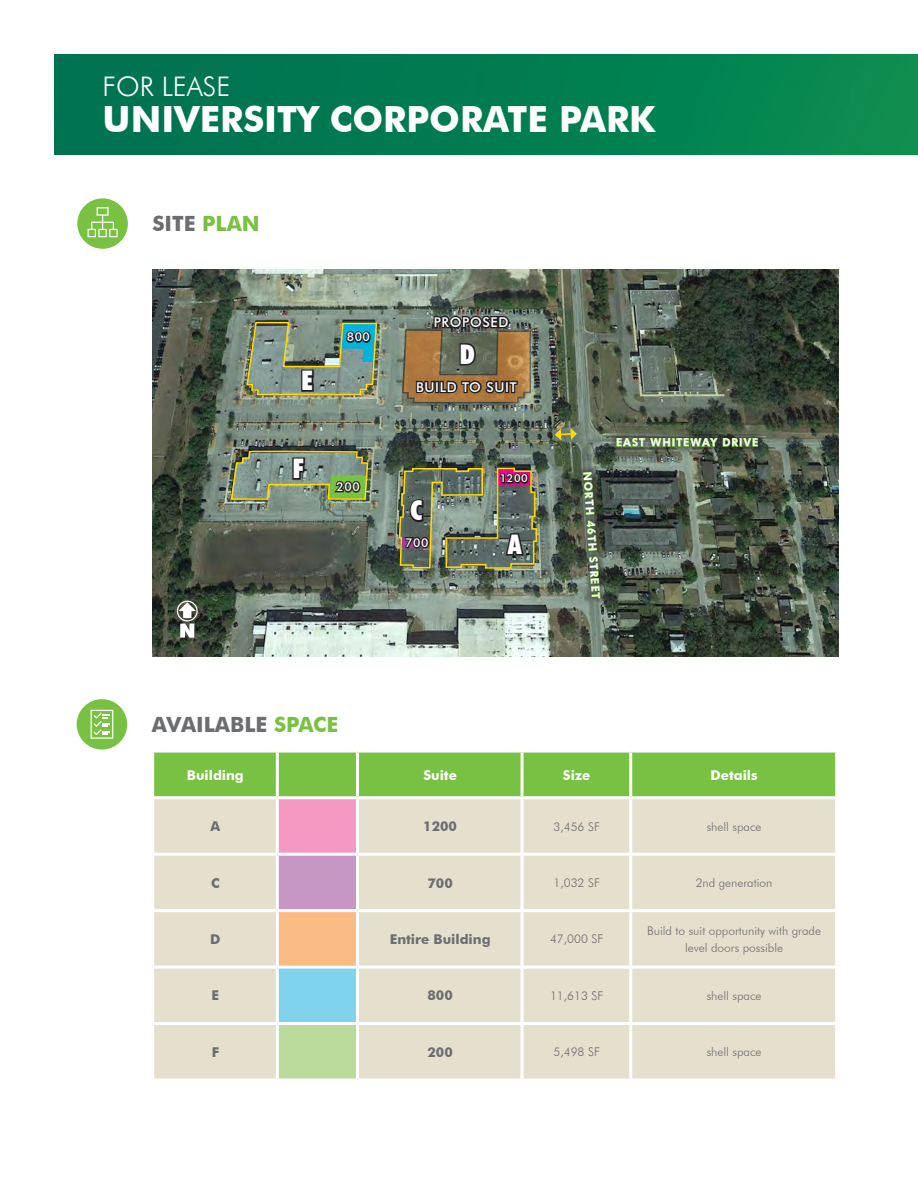
<style>
.page{position:relative;width:918px;height:1188px;background:#fff}
.page>*{position:absolute;margin:0;border:0;box-sizing:border-box;transform-origin:0 0}
.t1{font:700 36px "Futura BT";color:#fff}
.t2{font:300 27px "Futura BT";color:#fff}
.t3{font:900 condensed 27px "Futura BT";color:#fff}
.t4{font:700 21px "Futura BT";color:#6c6d70}
.t5{font:700 13.5px "Futura BT";color:#6c6d70}
.t6{font:700 13.5px "Futura BT";color:#fff}
.t7{font:500 13.5px "Futura BT";letter-spacing:.05em;color:#fff}
.t8{font:500 12.15px "Futura BT";letter-spacing:.05em;color:#fff}
.t9{font:300 12px/16.5px "Futura BT";color:#6c6d70;text-align:center}
.t10{font:500 10.95px "Futura BT";color:#fff}
.t11{font:800 10.8px "Futura BT";letter-spacing:.1em;color:#fff}
.s1{color:#79c142}
</style>
<div class="page">
<img style="left:54px;top:54px;width:864px;height:100px">
<div style="left:77px;top:198px;width:51px;height:51px;background:#79c142;border-radius:50%"></div>
<svg style="left:88px;top:207px;width:30px;height:30px"></svg>
<img style="left:152px;top:269px;width:686px;height:388px">
<svg style="left:577px;top:466px;width:30px;height:139px"></svg>
<svg style="left:555px;top:428px;width:22px;height:12px"></svg>
<svg style="left:180px;top:624px;width:14px;height:14px"></svg>
<div style="left:177px;top:601px;width:21px;height:20px;border:1px solid #fff;border-radius:50%"></div>
<svg style="left:179px;top:602px;width:17px;height:16px"></svg>
<svg style="left:611px;top:432px;width:153px;height:21px"></svg>
<svg style="left:616px;top:435px;width:142px;height:14px"></svg>
<div style="left:77px;top:699px;width:50px;height:51px;background:#79c142;border-radius:50%"></div>
<svg style="left:91px;top:710px;width:22px;height:29px"></svg>
<div style="left:154px;top:753px;width:681px;height:43px;background:#79c142"></div>
<div style="left:154px;top:799px;width:681px;height:279px;background:#e5e0ce"></div>
<div style="left:277px;top:798px;width:80px;height:56px;background:#f499c2"></div>
<div style="left:277px;top:854px;width:80px;height:57px;background:#c797c4"></div>
<div style="left:277px;top:911px;width:80px;height:56px;background:#fbbb85"></div>
<div style="left:277px;top:967px;width:80px;height:57px;background:#7fd3ec"></div>
<div style="left:277px;top:1024px;width:80px;height:56px;background:#badb9b"></div>
<hr style="left:276px;top:753px;width:3px;height:43px;background:#fff">
<hr style="left:356px;top:753px;width:3px;height:43px;background:#fff">
<hr style="left:521px;top:753px;width:3px;height:43px;background:#fff">
<hr style="left:629px;top:753px;width:3px;height:43px;background:#fff">
<hr style="left:277px;top:796px;width:80px;height:3px;background:#fff">
<hr style="left:276px;top:799px;width:3px;height:54px;background:#fff">
<hr style="left:356px;top:799px;width:3px;height:54px;background:#fff">
<hr style="left:521px;top:799px;width:3px;height:54px;background:#fff">
<hr style="left:629px;top:799px;width:3px;height:54px;background:#fff">
<hr style="left:151px;top:853px;width:126px;height:3px;background:#fff">
<hr style="left:277px;top:853px;width:80px;height:3px;background:#fff">
<hr style="left:276px;top:856px;width:3px;height:53px;background:#fff">
<hr style="left:357px;top:853px;width:165px;height:3px;background:#fff">
<hr style="left:356px;top:856px;width:3px;height:53px;background:#fff">
<hr style="left:522px;top:853px;width:109px;height:3px;background:#fff">
<hr style="left:521px;top:856px;width:3px;height:53px;background:#fff">
<hr style="left:631px;top:853px;width:207px;height:3px;background:#fff">
<hr style="left:629px;top:856px;width:3px;height:53px;background:#fff">
<hr style="left:151px;top:909px;width:126px;height:3px;background:#fff">
<hr style="left:277px;top:909px;width:80px;height:3px;background:#fff">
<hr style="left:276px;top:912px;width:3px;height:54px;background:#fff">
<hr style="left:357px;top:909px;width:165px;height:3px;background:#fff">
<hr style="left:356px;top:912px;width:3px;height:54px;background:#fff">
<hr style="left:522px;top:909px;width:109px;height:3px;background:#fff">
<hr style="left:521px;top:912px;width:3px;height:54px;background:#fff">
<hr style="left:631px;top:909px;width:207px;height:3px;background:#fff">
<hr style="left:629px;top:912px;width:3px;height:54px;background:#fff">
<hr style="left:151px;top:966px;width:126px;height:3px;background:#fff">
<hr style="left:277px;top:966px;width:80px;height:3px;background:#fff">
<hr style="left:276px;top:969px;width:3px;height:53px;background:#fff">
<hr style="left:357px;top:966px;width:165px;height:3px;background:#fff">
<hr style="left:356px;top:969px;width:3px;height:53px;background:#fff">
<hr style="left:522px;top:966px;width:109px;height:3px;background:#fff">
<hr style="left:521px;top:969px;width:3px;height:53px;background:#fff">
<hr style="left:631px;top:966px;width:207px;height:3px;background:#fff">
<hr style="left:629px;top:969px;width:3px;height:53px;background:#fff">
<hr style="left:151px;top:1022px;width:126px;height:3px;background:#fff">
<hr style="left:277px;top:1022px;width:80px;height:3px;background:#fff">
<hr style="left:276px;top:1025px;width:3px;height:53px;background:#fff">
<hr style="left:357px;top:1022px;width:165px;height:3px;background:#fff">
<hr style="left:356px;top:1025px;width:3px;height:53px;background:#fff">
<hr style="left:522px;top:1022px;width:109px;height:3px;background:#fff">
<hr style="left:521px;top:1025px;width:3px;height:53px;background:#fff">
<hr style="left:631px;top:1022px;width:207px;height:3px;background:#fff">
<hr style="left:629px;top:1025px;width:3px;height:53px;background:#fff">
<hr style="left:277px;top:1078px;width:80px;height:3px;background:#fff">
<img style="left:245px;top:321px;width:133px;height:75px">
<img style="left:230px;top:423px;width:139px;height:78px">
<svg style="left:401px;top:314px;width:131px;height:90px"></svg>
<img style="left:398px;top:467px;width:140px;height:102px">
<h2 class="t2" style="left:103px;top:70px;width:129px">FOR LEASE</h2>
<h1 class="t1" style="left:103px;top:98px;width:554px">UNIVERSITY CORPORATE PARK</h1>
<h3 class="t4" style="left:152px;top:211px;width:109px">SITE <span class="s1">PLAN</span></h3>
<h2 class="t3" style="left:302px;top:364px;width:13px">E</h2>
<p class="t8" style="left:347px;top:330px;width:25px">800</p>
<h2 class="t3" style="left:293px;top:452px;width:12px">F</h2>
<p class="t8" style="left:337px;top:479px;width:25px">200</p>
<p class="t7" style="left:434px;top:314px;width:76px">PROPOSED</p>
<h2 class="t3" style="left:460px;top:338px;width:16px">D</h2>
<p class="t7" style="left:416px;top:379px;width:102px">BUILD TO SUIT</p>
<h2 class="t3" style="left:411px;top:494px;width:13px">C</h2>
<p class="t8" style="left:405px;top:535px;width:25px">700</p>
<p class="t10" style="left:500px;top:472px;width:30px">1200</p>
<h2 class="t3" style="left:508px;top:528px;width:15px">A</h2>
<p class="t11" style="left:594px;top:471px;width:128px;rotate:86deg">NORTH 46TH STREET</p>
<p class="t11" style="left:616px;top:436px;width:144px">EAST WHITEWAY DRIVE</p>
<h3 class="t4" style="left:152px;top:712px;width:188px">AVAILABLE <span class="s1">SPACE</span></h3>
<p class="t6" style="left:187px;top:767px;width:58px">Building</p>
<p class="t6" style="left:423px;top:767px;width:35px">Suite</p>
<p class="t6" style="left:563px;top:767px;width:29px">Size</p>
<p class="t6" style="left:710px;top:767px;width:49px">Details</p>
<p class="t5" style="left:211px;top:818px;width:11px">A</p>
<p class="t5" style="left:423px;top:818px;width:35px">1200</p>
<p class="t9" style="left:553px;top:818px;width:48px">3,456 SF</p>
<p class="t9" style="left:707px;top:818px;width:56px">shell space</p>
<p class="t5" style="left:211px;top:875px;width:10px">C</p>
<p class="t5" style="left:427px;top:875px;width:27px">700</p>
<p class="t9" style="left:553px;top:874px;width:48px">1,032 SF</p>
<p class="t9" style="left:696px;top:874px;width:78px">2nd generation</p>
<p class="t5" style="left:210px;top:931px;width:12px">D</p>
<p class="t5" style="left:390px;top:931px;width:102px">Entire Building</p>
<p class="t9" style="left:550px;top:931px;width:55px">47,000 SF</p>
<p class="t9" style="left:647px;top:923px;width:175px">Build to suit opportunity with grade level doors possible</p>
<p class="t5" style="left:212px;top:987px;width:9px">E</p>
<p class="t5" style="left:427px;top:987px;width:27px">800</p>
<p class="t9" style="left:550px;top:987px;width:55px">11,613 SF</p>
<p class="t9" style="left:707px;top:987px;width:56px">shell space</p>
<p class="t5" style="left:212px;top:1044px;width:9px">F</p>
<p class="t5" style="left:427px;top:1044px;width:27px">200</p>
<p class="t9" style="left:553px;top:1044px;width:48px">5,498 SF</p>
<p class="t9" style="left:707px;top:1044px;width:56px">shell space</p>
</div>
